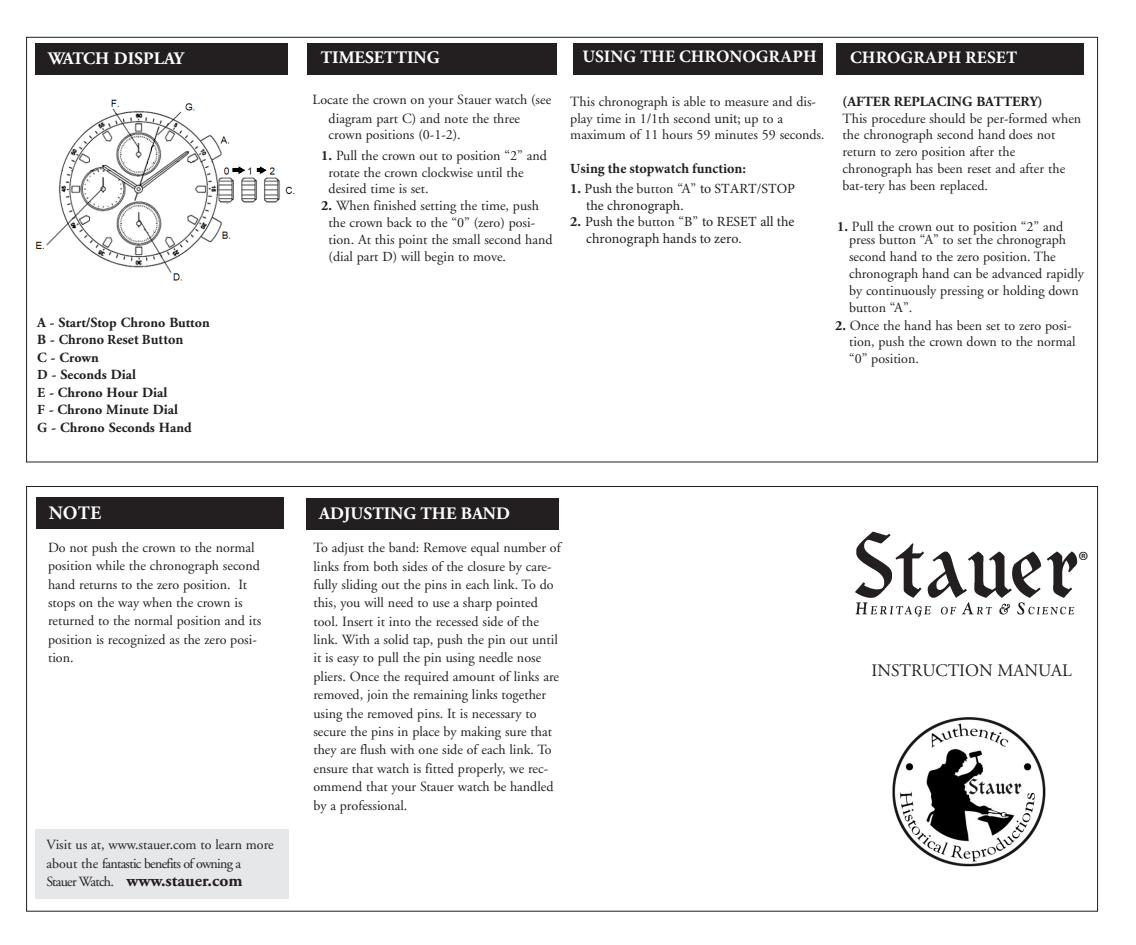
<style>
.page{position:relative;width:1136px;height:945px;background:#fff}
.page>*{position:absolute;margin:0;border:0;box-sizing:border-box;transform-origin:0 0}
.t1{font:25.2px "Myriad Pro";color:#231f20}
.t2{font:700 19.25px "Minion Pro";color:#fff}
.t3{font:700 17.5px "Adobe Garamond";color:#fff}
.t4{font:700 17.5px "Minion Pro";color:#fff}
.t5{font:700 17.5px "Adobe Garamond";color:#231f20}
.t6{font:17.5px "Adobe Garamond";color:#231f20}
.t7{font:14px/18.4px "Adobe Garamond";color:#231f20}
.t8{font:14px/16.8px "Minion Pro";color:#231f20}
.t9{font:700 14px/17.5px "Adobe Garamond";color:#231f20}
.t10{font:700 14px "Minion Pro";color:#231f20}
.s1{font-family:"Adobe Garamond"}
.s2{font-family:"Minion Pro"}
.s3{font-weight:400;font-size:14px}
.s4{font-weight:700}
.s5{font-family:"Adobe Garamond";font-weight:700}
.s6{font-family:"Minion Pro";font-weight:700}
</style>
<div class="page">
<div style="left:35px;top:43px;width:252px;height:32px;background:#231f20"></div>
<img style="left:855px;top:531px;width:223px;height:86px">
<img style="left:892px;top:717px;width:154px;height:150px">
<div style="left:35px;top:828px;width:253px;height:69px;background:#e6e7e9"></div>
<div style="left:306px;top:498px;width:252px;height:31px;background:#231f20"></div>
<div style="left:307px;top:43px;width:249px;height:31px;background:#231f20"></div>
<div style="left:573px;top:43px;width:249px;height:31px;background:#231f20"></div>
<div style="left:36px;top:497px;width:247px;height:31px;background:#231f20"></div>
<div style="left:836px;top:43px;width:247px;height:32px;background:#231f20"></div>
<img style="left:36px;top:99px;width:259px;height:182px">
<p class="t3" style="left:48px;top:51px;width:137px">WATCH DISPLAY</p>
<p class="t9" style="left:37px;top:315px;width:174px">A - Start/Stop Chrono Button</p>
<p class="t10" style="left:37px;top:331px;width:148px"><span class="s1">B -</span> Chrono Reset Button</p>
<p class="t9" style="left:37px;top:350px;width:156px">C - Crown<br><span class="s2">D</span> - Seconds Dial<br><span class="s2">E</span> - Chrono Hour Dial<br><span class="s2">F</span> - Chrono Minute Dial<br><span class="s2">G</span> - Chrono Seconds Hand</p>
<h2 class="t2" style="left:49px;top:501px;width:54px">NOTE</h2>
<p class="t7" style="left:48px;top:539px;width:214px">Do not push the crown to the normal position while the chronograph second hand returns to the zero position. It stops on the way when the crown is returned to the normal position and its position is recognized as the zero posi&shy;tion.</p>
<p class="t7" style="left:46px;top:836px;width:229px">Visit us at, www.stauer.com to learn more about the fantastic benefits of owning a</p>
<p class="t5" style="left:46px;top:873px;width:198px"><span class="s3">Stauer Watch.</span> www.stauer.com</p>
<p class="t3" style="left:321px;top:51px;width:120px">TIMESETTING</p>
<p class="t4" style="left:582px;top:46px;width:236px">USING THE CHRONOGRAPH</p>
<p class="t4" style="left:849px;top:47px;width:168px">CHROGRAPH RESET</p>
<p class="t7" style="left:328px;top:91px;width:224px;line-height:19.1px;text-indent:-16px">Locate the crown on your Stauer watch (see diagram part C) and note the three</p>
<p class="t7" style="left:328px;top:127px;width:134px">crown positions (0-1-2).</p>
<p class="t7" style="left:328px;top:148px;width:220px;line-height:16.8px;text-indent:-7px"><span class="s4">1.</span> Pull the crown out to position “2” and rotate the crown clockwise until the desired time is set.</p>
<p class="t7" style="left:328px;top:198px;width:225px;line-height:16.8px;text-indent:-7px"><span class="s4">2.</span> When finished setting the time, push the crown back to the “0” (zero) posi&shy;tion. At this point the small second hand (dial part <span class="s2">D</span>) will begin to move.</p>
<p class="t7" style="left:570px;top:94px;width:255px;line-height:16.8px">This chronograph is able to measure and dis&shy;play time in 1/1th second <span class="s2">unit;</span> up to a maximum of 11 hours 59 minutes 59 seconds<span class="s2">.</span></p>
<p class="t10" style="left:570px;top:160px;width:177px">Using the stopwatch function:</p>
<p class="t8" style="left:586px;top:179px;width:210px;text-indent:-16px"><span class="s5">1.</span> Push the <span class="s1">button “A”</span> to START/STOP the chronograph.</p>
<p class="t8" style="left:586px;top:213px;width:210px;text-indent:-16px"><span class="s5">2.</span> Push the <span class="s1">button “</span>B<span class="s1">”</span> to RESET all the chronograph hands to zero.</p>
<p class="t7" style="left:842px;top:94px;width:240px;line-height:16.8px"><span class="s6">(</span><span class="s4">AFTER REPLACING BATTERY)<br></span>This procedure should be per-formed when the chronograph second hand does not return to zero position after the chronograph has been reset and after the bat-tery has been replaced.</p>
<p class="t7" style="left:836px;top:220px;width:230px;line-height:13.8px;text-align:right"><span class="s4">1.</span> Pull the crown out to position “2” and press button “A” to set the chronograph</p>
<p class="t7" style="left:848px;top:249px;width:236px;line-height:16.8px">second hand to the zero position. The chronograph hand can be advanced rapidly by continuously pressing or holding down button “A”.</p>
<p class="t7" style="left:848px;top:318px;width:228px;line-height:16.8px;text-indent:-14px"><span class="s4">2.</span> Once the hand has been set to zero posi&shy;tion, push the crown down to the normal “0” position.</p>
<p class="t3" style="left:319px;top:506px;width:192px">ADJUSTING THE BAND</p>
<p class="t7" style="left:313px;top:539px;width:249px">To adjust the band: Remove equal number of links from both sides of the closure by care&shy;fully sliding out the pins in each link. To do this, you will need to use a sharp pointed tool. Insert it into the recessed side of the link. With a solid tap, push the pin out until it is easy to pull the pin using needle nose pliers. Once the required amount of links are removed, join the remaining links together using the removed pins. It is necessary to secure the pins in place by making sure that they are flush with one side of each link. To ensure that watch is fitted properly, we rec&shy;ommend that your Stauer watch be handled by a professional.</p>
<h1 class="t1" style="left:1077px;top:551px;width:12px">®</h1>
<p class="t6" style="left:871px;top:663px;width:202px">INSTRUCTION MANUAL</p>
</div>
